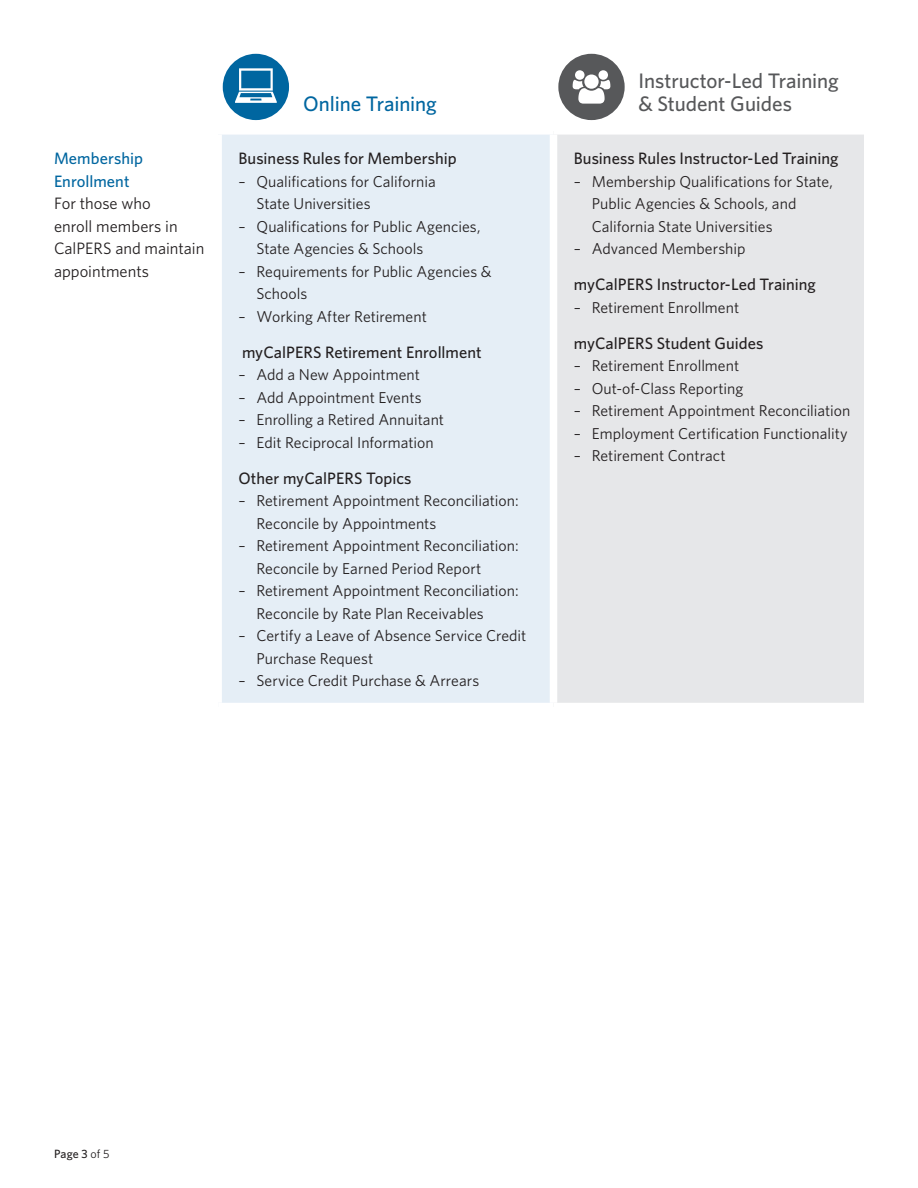
<style>
.page{position:relative;width:918px;height:1188px;background:#fff}
.page>*{position:absolute;margin:0;border:0;box-sizing:border-box;transform-origin:0 0}
.t1{font:500 21px/22.5px "Rpsjcd Whitney";letter-spacing:-.005em;color:#57585a}
.t2{font:500 21px "Rpsjcd Whitney";letter-spacing:-.005em;color:#0066a0}
.t3{font:500 16.5px "Rpsjcd Whitney";color:#231f20}
.t4{font:16.5px/22.5px "Dwgdsg Whitney";color:#231f20}
.t5{font:500 16.5px/22.5px "Rpsjcd Whitney";letter-spacing:.005em;color:#0066a0}
.t6{font:15.75px/22.5px "Dwgdsg Whitney";color:#231f20}
.t7{font:500 12px "Rpsjcd Whitney";color:#231f20}
.s1{font-family:"Dwgdsg Whitney";font-weight:400}
.s2{font-family:"Whitney";font-weight:400}
</style>
<div class="page">
<div style="left:218px;top:131px;width:336px;height:576px;background:#e5eef6"></div>
<div style="left:554px;top:131px;width:310px;height:576px;background:#e6e7e9"></div>
<div style="left:214px;top:127px;width:340px;height:8px;background:#fff"></div>
<div style="left:554px;top:127px;width:310px;height:8px;background:#fff"></div>
<div style="left:218px;top:703px;width:336px;height:7px;background:#fff"></div>
<div style="left:554px;top:703px;width:310px;height:7px;background:#fff"></div>
<div style="left:214px;top:135px;width:8px;height:568px;background:#fff"></div>
<div style="left:550px;top:135px;width:7px;height:568px;background:#fff"></div>
<div style="left:223px;top:54px;width:66px;height:66px;background:#0066a0;border-radius:50%"></div>
<svg style="left:235px;top:68px;width:42px;height:35px"></svg>
<div style="left:558px;top:54px;width:67px;height:66px;background:#57585a;border-radius:50%"></div>
<svg style="left:573px;top:70px;width:37px;height:34px"></svg>
<h3 class="t5" style="left:54px;top:147px;width:90px">Membership<br>Enrollment</h3>
<p class="t4" style="left:54px;top:192px;width:152px">For those who<br>enroll members in<br>CalPERS and maintain appointments</p>
<h1 class="t2" style="left:303px;top:89px;width:135px">Online Training</h1>
<h4 class="t3" style="left:238px;top:148px;width:220px">Business Rules for Membership</h4>
<p class="t6" style="left:256px;top:170px;width:181px;text-indent:-18px">– Qualifications for California<br>State Universities</p>
<p class="t6" style="left:256px;top:215px;width:226px;text-indent:-18px">– Qualifications for Public Agencies,<br>State Agencies &amp; Schools</p>
<p class="t6" style="left:238px;top:260px;width:255px">– Requirements for Public Agencies &amp;</p>
<p class="t6" style="left:256px;top:282px;width:52px">Schools</p>
<p class="t6" style="left:238px;top:305px;width:190px">– Working After Retirement</p>
<h4 class="t3" style="left:242px;top:341px;width:241px">myCalPERS Retirement Enrollment</h4>
<p class="t6" style="left:238px;top:363px;width:183px">– Add a New Appointment</p>
<p class="t6" style="left:238px;top:386px;width:185px">– Add Appointment Events</p>
<p class="t6" style="left:238px;top:408px;width:207px">– Enrolling a Retired Annuitant</p>
<p class="t6" style="left:238px;top:431px;width:197px">– Edit Reciprocal Information</p>
<h4 class="t3" style="left:238px;top:467px;width:175px">Other myCalPERS Topics</h4>
<p class="t6" style="left:256px;top:489px;width:264px;text-indent:-18px">– Retirement Appointment Reconciliation:<br>Reconcile by Appointments</p>
<p class="t6" style="left:256px;top:534px;width:264px;text-indent:-18px">– Retirement Appointment Reconciliation:<br>Reconcile by Earned Period Report</p>
<p class="t6" style="left:256px;top:579px;width:264px;text-indent:-18px">– Retirement Appointment Reconciliation:<br>Reconcile by Rate Plan Receivables</p>
<p class="t6" style="left:256px;top:624px;width:272px;text-indent:-18px">– Certify a Leave of Absence Service Credit<br>Purchase Request</p>
<p class="t6" style="left:238px;top:669px;width:242px">– Service Credit Purchase &amp; Arrears</p>
<h1 class="t1" style="left:639px;top:69px;width:202px">Instructor-Led Training &amp; Student Guides</h1>
<h4 class="t3" style="left:574px;top:148px;width:266px">Business Rules Instructor-Led Training</h4>
<p class="t6" style="left:592px;top:170px;width:243px;text-indent:-18px">– Membership Qualifications for State,<br>Public Agencies &amp; Schools, and<br>California State Universities</p>
<p class="t6" style="left:574px;top:237px;width:173px">– Advanced Membership</p>
<h4 class="t3" style="left:574px;top:274px;width:244px">myCalPERS Instructor-Led Training</h4>
<p class="t6" style="left:574px;top:296px;width:167px">– Retirement Enrollment</p>
<h4 class="t3" style="left:574px;top:332px;width:191px">myCalPERS Student Guides</h4>
<p class="t6" style="left:574px;top:354px;width:167px">– Retirement Enrollment</p>
<p class="t6" style="left:574px;top:377px;width:171px">– Out-of-Class Reporting</p>
<p class="t6" style="left:574px;top:399px;width:278px">– Retirement Appointment Reconciliation</p>
<p class="t6" style="left:574px;top:422px;width:275px">– Employment Certification Functionality</p>
<p class="t6" style="left:574px;top:444px;width:153px">– Retirement Contract</p>
<p class="t7" style="left:54px;top:1146px;width:57px">Page 3 <span class="s1">of</span> <span class="s2">5</span></p>
</div>
